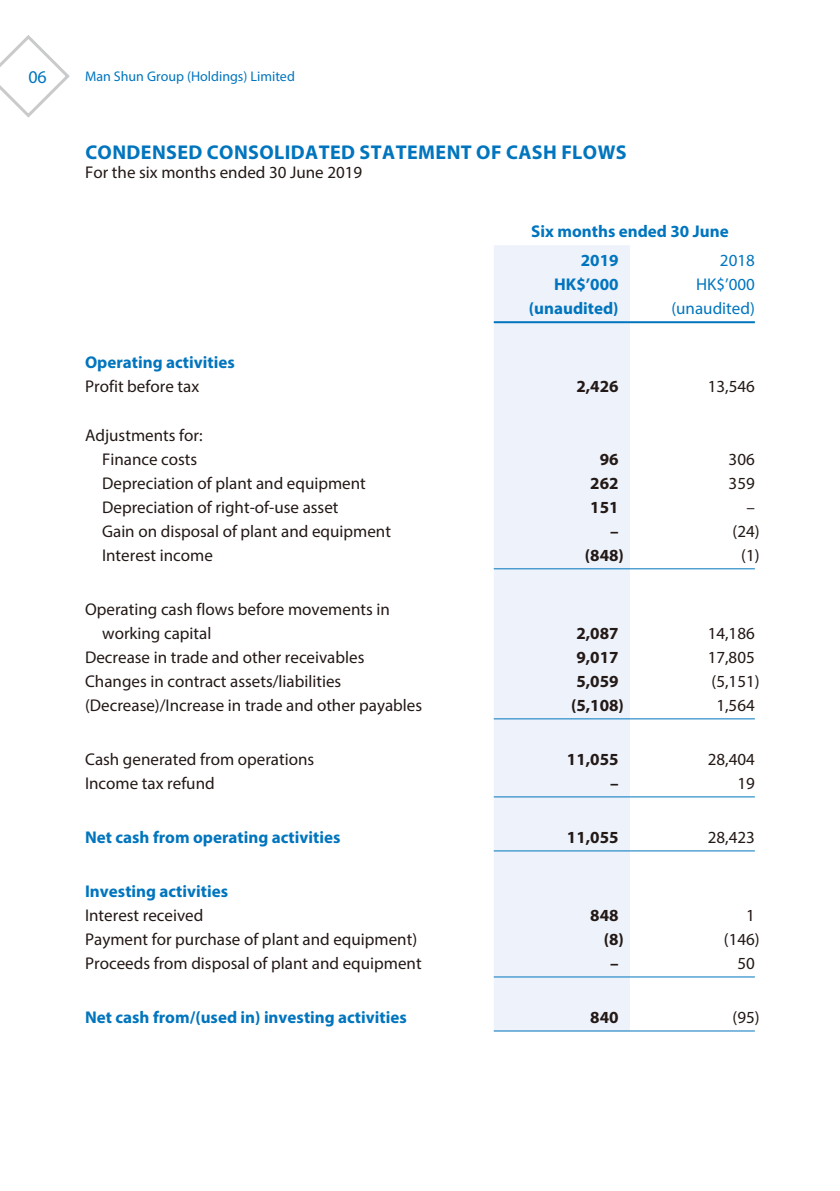
<style>
.page{position:relative;width:840px;height:1191px;background:#fff}
.page>*{position:absolute;margin:0;border:0;box-sizing:border-box;transform-origin:0 0}
.t1{font:700 20px "Myriad Pro";letter-spacing:.02em;color:#0075be}
.t2{font:18px "Myriad Pro";color:#0075be}
.t3{font:17px/24px "Myriad Pro";color:#231916}
.t4{font:700 17px/29.6px "Myriad Pro";color:#0075be}
.t5{font:700 17px "Myriad Pro";color:#231916}
.t6{font:17px "Myriad Pro";color:#0075be}
.t7{font:14px "Myriad Pro";color:#0075be}
</style>
<div class="page">
<svg style="left:0;top:35px;width:70px;height:83px"></svg>
<div style="left:493px;top:245px;width:136px;height:785px;background:#eef2fa"></div>
<hr style="left:493px;top:321px;width:136px;height:2px;background:#0075be">
<hr style="left:629px;top:321px;width:125px;height:2px;background:#0075be">
<hr style="left:493px;top:568px;width:136px;height:1px;background:#0075be">
<hr style="left:629px;top:568px;width:125px;height:1px;background:#0075be">
<hr style="left:493px;top:718px;width:136px;height:1px;background:#0075be">
<hr style="left:629px;top:718px;width:125px;height:1px;background:#0075be">
<hr style="left:493px;top:796px;width:136px;height:1px;background:#0075be">
<hr style="left:629px;top:796px;width:125px;height:1px;background:#0075be">
<hr style="left:493px;top:850px;width:136px;height:1px;background:#0075be">
<hr style="left:629px;top:850px;width:125px;height:1px;background:#0075be">
<hr style="left:493px;top:976px;width:136px;height:1px;background:#0075be">
<hr style="left:629px;top:976px;width:125px;height:1px;background:#0075be">
<hr style="left:493px;top:1030px;width:136px;height:1px;background:#0075be">
<hr style="left:629px;top:1030px;width:125px;height:1px;background:#0075be">
<p class="t2" style="left:28px;top:66px;width:20px">06</p>
<p class="t7" style="left:85px;top:68px;width:211px">Man Shun Group (Holdings) Limited</p>
<p class="t1" style="left:85px;top:139px;width:542px">CONDENSED CONSOLIDATED STATEMENT OF CASH FLOWS</p>
<p class="t3" style="left:85px;top:160px;width:278px">For the six months ended 30 June 2019</p>
<p class="t4" style="left:580px;top:216px;width:149px;text-indent:-50px">Six months ended 30 June<br>2019</p>
<p class="t6" style="left:719px;top:250px;width:36px">2018</p>
<p class="t4" style="left:554px;top:269px;width:66px">HK$’000</p>
<p class="t6" style="left:695px;top:274px;width:60px">HK$’000</p>
<p class="t4" style="left:528px;top:293px;width:91px">(unaudited)</p>
<p class="t6" style="left:671px;top:298px;width:85px">(unaudited)</p>
<p class="t4" style="left:85px;top:347px;width:151px">Operating activities</p>
<p class="t3" style="left:85px;top:374px;width:115px">Profit before tax</p>
<p class="t5" style="left:576px;top:376px;width:44px">2,426</p>
<p class="t3" style="left:707px;top:374px;width:49px">13,546</p>
<p class="t3" style="left:102px;top:422px;width:102px;text-indent:-17px">Adjustments for:<br>Finance costs</p>
<p class="t5" style="left:599px;top:448px;width:20px">96</p>
<p class="t3" style="left:728px;top:446px;width:28px">306</p>
<p class="t3" style="left:102px;top:470px;width:265px">Depreciation of plant and equipment</p>
<p class="t5" style="left:590px;top:472px;width:30px">262</p>
<p class="t3" style="left:728px;top:470px;width:28px">359</p>
<p class="t3" style="left:102px;top:494px;width:238px">Depreciation of right-of-use asset</p>
<p class="t5" style="left:590px;top:496px;width:30px">151</p>
<p class="t3" style="left:745px;top:494px;width:10px">–</p>
<p class="t3" style="left:102px;top:518px;width:290px">Gain on disposal of plant and equipment</p>
<p class="t5" style="left:609px;top:520px;width:10px">–</p>
<p class="t3" style="left:732px;top:518px;width:29px">(24)</p>
<p class="t3" style="left:102px;top:542px;width:112px">Interest income</p>
<p class="t5" style="left:584px;top:544px;width:40px">(848)</p>
<p class="t3" style="left:740px;top:542px;width:20px">(1)</p>
<p class="t3" style="left:102px;top:596px;width:289px;text-indent:-17px">Operating cash flows before movements in working capital</p>
<p class="t5" style="left:576px;top:622px;width:44px">2,087</p>
<p class="t3" style="left:707px;top:620px;width:49px">14,186</p>
<p class="t3" style="left:85px;top:644px;width:281px">Decrease in trade and other receivables</p>
<p class="t5" style="left:576px;top:646px;width:44px">9,017</p>
<p class="t3" style="left:707px;top:644px;width:49px">17,805</p>
<p class="t3" style="left:85px;top:668px;width:257px">Changes in contract assets/liabilities</p>
<p class="t5" style="left:576px;top:670px;width:44px">5,059</p>
<p class="t3" style="left:711px;top:668px;width:50px">(5,151)</p>
<p class="t3" style="left:85px;top:692px;width:338px">(Decrease)/Increase in trade and other payables</p>
<p class="t5" style="left:570px;top:694px;width:54px">(5,108)</p>
<p class="t3" style="left:716px;top:692px;width:40px">1,564</p>
<p class="t3" style="left:85px;top:746px;width:230px">Cash generated from operations</p>
<p class="t5" style="left:566px;top:748px;width:53px">11,055</p>
<p class="t3" style="left:707px;top:746px;width:49px">28,404</p>
<p class="t3" style="left:85px;top:770px;width:131px">Income tax refund</p>
<p class="t5" style="left:609px;top:772px;width:10px">–</p>
<p class="t3" style="left:737px;top:770px;width:19px">19</p>
<p class="t4" style="left:85px;top:821px;width:256px">Net cash from operating activities</p>
<p class="t5" style="left:566px;top:826px;width:53px">11,055</p>
<p class="t3" style="left:707px;top:824px;width:49px">28,423</p>
<p class="t4" style="left:85px;top:875px;width:144px">Investing activities</p>
<p class="t3" style="left:85px;top:902px;width:120px">Interest received</p>
<p class="t5" style="left:590px;top:904px;width:30px">848</p>
<p class="t3" style="left:745px;top:902px;width:10px">1</p>
<p class="t3" style="left:85px;top:926px;width:333px">Payment for purchase of plant and equipment)</p>
<p class="t5" style="left:603px;top:928px;width:22px">(8)</p>
<p class="t3" style="left:723px;top:926px;width:37px">(146)</p>
<p class="t3" style="left:85px;top:950px;width:338px">Proceeds from disposal of plant and equipment</p>
<p class="t5" style="left:609px;top:952px;width:10px">–</p>
<p class="t3" style="left:737px;top:950px;width:19px">50</p>
<p class="t4" style="left:85px;top:1001px;width:323px">Net cash from/(used in) investing activities</p>
<p class="t5" style="left:590px;top:1006px;width:30px">840</p>
<p class="t3" style="left:732px;top:1004px;width:29px">(95)</p>
</div>
